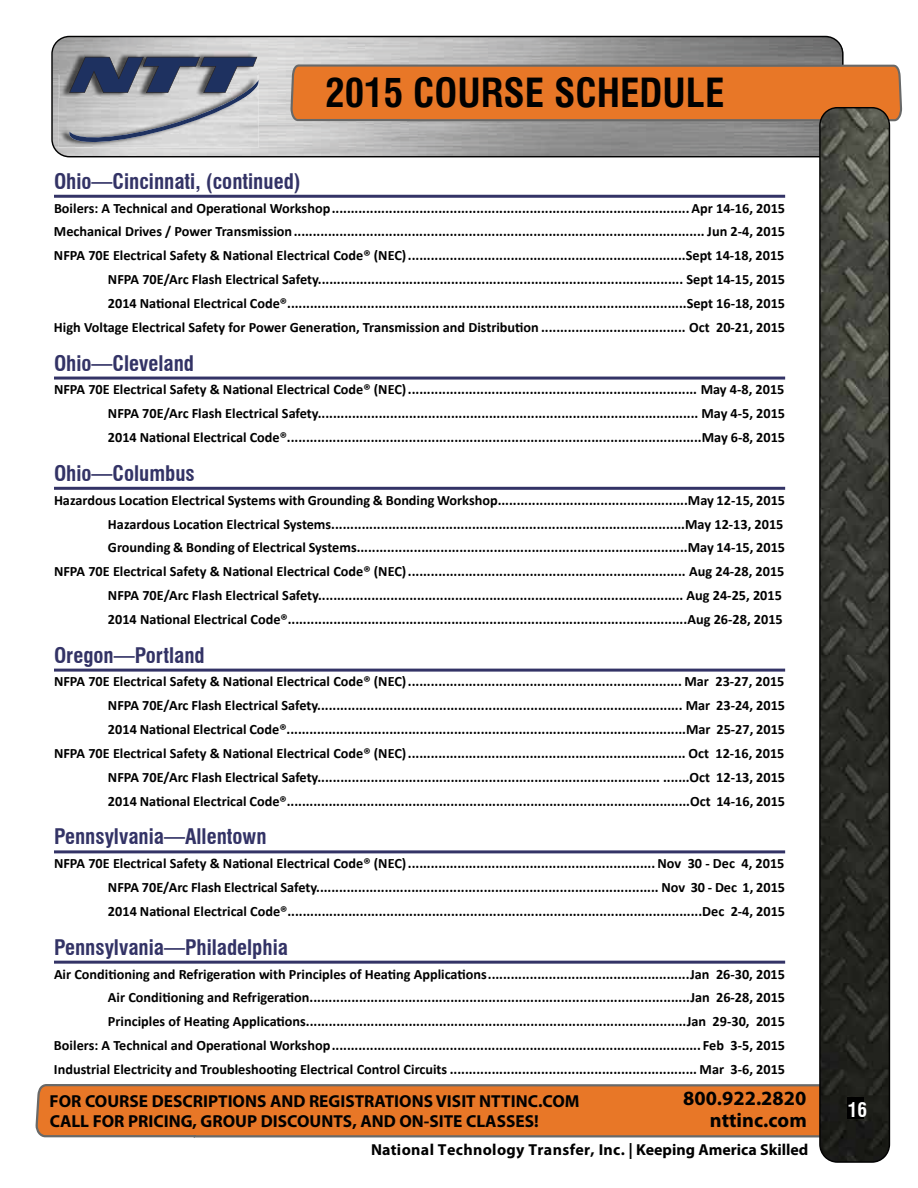
<style>
.page{position:relative;width:918px;height:1188px;background:#fff}
.page>*{position:absolute;margin:0;border:0;box-sizing:border-box;transform-origin:0 0}
.t1{font:700 condensed 39.15px "Swiss 721 BT";color:#010101}
.t2{font:700 condensed 21px "Swiss 721 BT";color:#336}
.t3{font:700 20.25px/21.8px "Myriad Pro";color:#010101;text-align:right}
.t4{font:700 condensed 19.5px "Swiss 721 BT";color:#fff}
.t5{font:700 condensed 18px "Swiss 721 BT";color:#fff}
.t6{font:700 17.4px/20.2px "Myriad Pro";color:#010101}
.t7{font:700 15.9px "Myriad Pro";letter-spacing:.02em;color:#010101}
.t8{font:700 14.25px/23.9px "Calibri";color:#000;text-align:right}
.s1{font-size:19.5px}
</style>
<div class="page">
<svg style="left:51px;top:36px;width:793px;height:121px;background:#a2a2a2"></svg>
<svg style="left:291px;top:64px;width:611px;height:57px;background:#dd762e"></svg>
<svg style="left:36px;top:1084px;width:783px;height:53px;background:#de762d"></svg>
<svg style="left:819px;top:107px;width:71px;height:1056px;background:#34352f"></svg>
<img style="left:59px;top:98px;width:200px;height:50px">
<img style="left:59px;top:52px;width:198px;height:46px">
<svg style="left:69px;top:57px;width:193px;height:90px;background:#969ba7"></svg>
<div style="left:848px;top:1097px;width:16px;height:22px;background:#000"></div>
<hr style="left:54px;top:195px;width:731px;height:3px;background:#336">
<hr style="left:54px;top:377px;width:731px;height:3px;background:#336">
<hr style="left:54px;top:487px;width:731px;height:3px;background:#336">
<hr style="left:54px;top:669px;width:731px;height:3px;background:#336">
<hr style="left:54px;top:850px;width:731px;height:3px;background:#336">
<hr style="left:54px;top:961px;width:731px;height:3px;background:#336">
<h1 class="t1" style="left:325px;top:69px;width:401px">2015 COURSE SCHEDULE</h1>
<h2 class="t2" style="left:54px;top:169px;width:248px">Ohio—Cincinnati, (continued)</h2>
<p class="t8" style="left:54px;top:196px;width:733px">Boilers: A Technical and Operational Workshop..............................................................................................Apr 14-16, 2015<br>Mechanical Drives / Power Transmission............................................................................................................ Jun 2-4, 2015<br>NFPA 70E Electrical Safety &amp; National Electrical Code® (NEC).........................................................................Sept 14-18, 2015<br>NFPA 70E/Arc Flash Electrical Safety................................................................................................ Sept 14-15, 2015<br>2014 National Electrical Code®.........................................................................................................Sept 16-18, 2015<br>High Voltage Electrical Safety for Power Generation, Transmission and Distribution ...................................... Oct 20-21, 2015</p>
<h2 class="t2" style="left:54px;top:350px;width:142px">Ohio—Cleveland</h2>
<p class="t8" style="left:108px;top:378px;width:679px;text-align:justify;text-indent:-54px">NFPA 70E Electrical Safety &amp; National Electrical Code® (NEC)............................................................................ May 4-8, 2015<br>NFPA 70E/Arc Flash Electrical Safety.................................................................................................... May 4-5, 2015<br>2014 National Electrical Code®.............................................................................................................May 6-8, 2015</p>
<h2 class="t2" style="left:54px;top:461px;width:142px">Ohio—Columbus</h2>
<p class="t8" style="left:54px;top:488px;width:733px">Hazardous Location Electrical Systems with Grounding &amp; Bonding Workshop..................................................May 12-15, 2015<br>Hazardous Location Electrical Systems.............................................................................................May 12-13, 2015<br>Grounding &amp; Bonding of Electrical Systems.......................................................................................May 14-15, 2015<br>NFPA 70E Electrical Safety &amp; National Electrical Code® (NEC)......................................................................... Aug 24-28, 2015<br>NFPA 70E/Arc Flash Electrical Safety................................................................................................ Aug 24-25, 2015<br>2014 National Electrical Code®.........................................................................................................Aug 26-28, 2015</p>
<h2 class="t2" style="left:54px;top:642px;width:152px">Oregon—Portland</h2>
<p class="t8" style="left:54px;top:670px;width:733px">NFPA 70E Electrical Safety &amp; National Electrical Code® (NEC)........................................................................ Mar 23-27, 2015<br>NFPA 70E/Arc Flash Electrical Safety................................................................................................ Mar 23-24, 2015<br>2014 National Electrical Code®.........................................................................................................Mar 25-27, 2015<br>NFPA 70E Electrical Safety &amp; National Electrical Code® (NEC)......................................................................... Oct 12-16, 2015<br>NFPA 70E/Arc Flash Electrical Safety.......................................................................................... .......Oct 12-13, 2015<br>2014 National Electrical Code®..........................................................................................................Oct 14-16, 2015</p>
<h2 class="t2" style="left:54px;top:824px;width:214px">Pennsylvania—Allentown</h2>
<p class="t8" style="left:108px;top:852px;width:679px;text-align:justify;text-indent:-54px">NFPA 70E Electrical Safety &amp; National Electrical Code® (NEC)................................................................. Nov 30 - Dec 4, 2015<br>NFPA 70E/Arc Flash Electrical Safety.......................................................................................... Nov 30 - Dec 1, 2015<br>2014 National Electrical Code®.............................................................................................................Dec 2-4, 2015</p>
<h2 class="t2" style="left:54px;top:934px;width:235px">Pennsylvania—Philadelphia</h2>
<p class="t8" style="left:54px;top:962px;width:733px">Air Conditioning and Refrigeration with Principles of Heating Applications.....................................................Jan 26-30, 2015<br>Air Conditioning and Refrigeration....................................................................................................Jan 26-28, 2015<br>Principles of Heating Applications....................................................................................................Jan 29-30, 2015<br>Boilers: A Technical and Operational Workshop................................................................................................. Feb 3-5, 2015<br>Industrial Electricity and Troubleshooting Electrical Control Circuits ................................................................. Mar 3-6, 2015</p>
<h3 class="t3" style="left:683px;top:1087px;width:125px">800.922.2820 nttinc.com</h3>
<p class="t6" style="left:50px;top:1090px;width:531px">FOR COURSE DESCRIPTIONS AND REGISTRATIONS VISIT NTTINC.COM<br>CALL FOR PRICING, GROUP DISCOUNTS, AND ON-SITE CLASSES!</p>
<p class="t7" style="left:371px;top:1139px;width:439px">National Technology Transfer, Inc. | Keeping America Skilled</p>
<p class="t5" style="left:844px;top:1091px;width:24px">16<span class="s1">1 6</span></p>
<h3 class="t4" style="left:848px;top:1098px;width:21px">1 61</h3>
</div>
